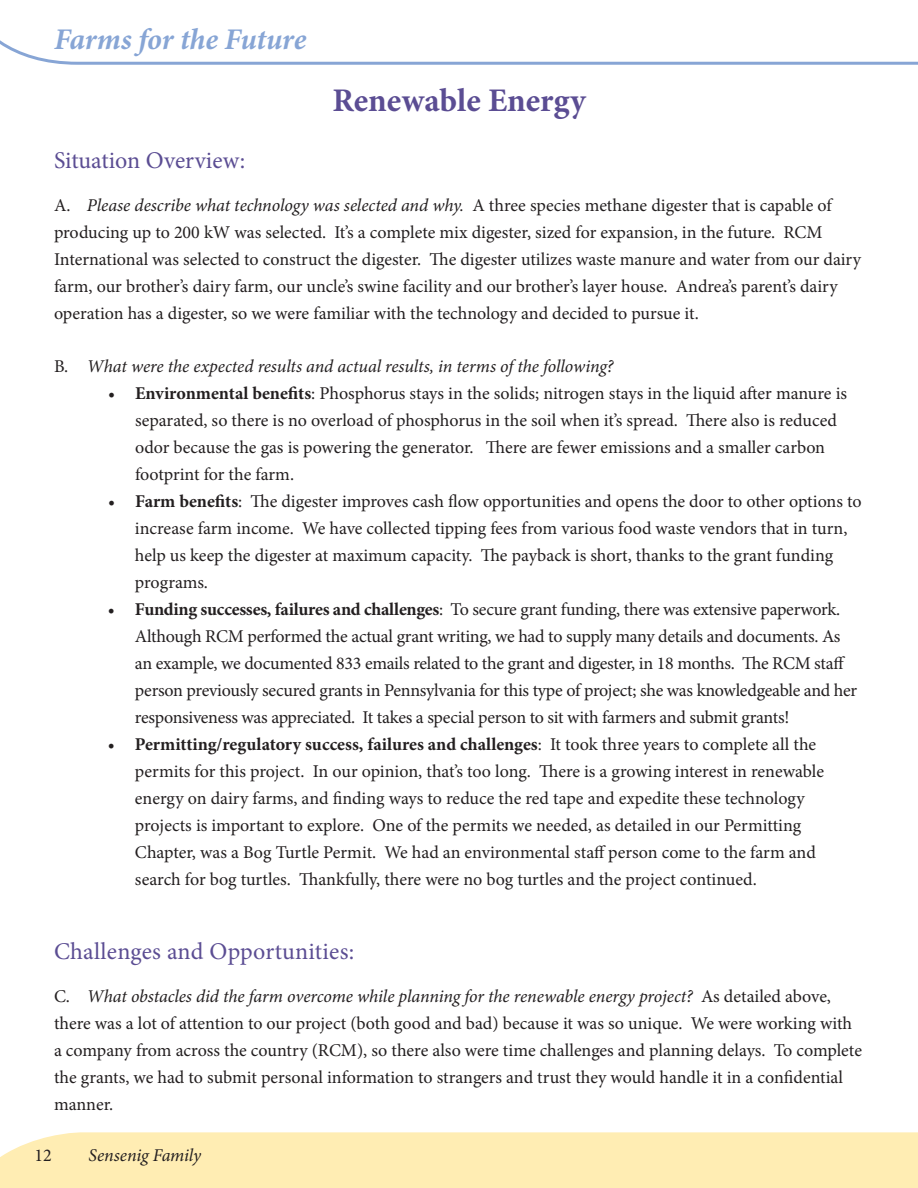
<style>
.page{position:relative;width:918px;height:1188px;background:#fff}
.page>*{position:absolute;margin:0;border:0;box-sizing:border-box;transform-origin:0 0}
.t1{font:700 33px "Minion Pro";color:#5b4d93}
.t2{font:italic 700 30px "Minion Pro";letter-spacing:-.005em;color:#87a5d5}
.t3{font:24px "Minion Pro";letter-spacing:.005em;color:#5b4d93}
.t4{font:18px/27px "Minion Pro";letter-spacing:-.005em;color:#231f20}
.t5{font:italic 18px "Minion Pro";letter-spacing:-.01em;color:#231f20}
.s1{font-style:italic}
.s2{font-style:normal}
.s3{font-weight:700}
</style>
<div class="page">
<div style="left:0;top:1132px;width:918px;height:56px;background:#ffedb3"></div>
<svg style="left:0;top:40px;width:918px;height:25px"></svg>
<h2 class="t2" style="left:54px;top:18px;width:254px">Farms for the Future</h2>
<h1 class="t1" style="left:332px;top:77px;width:255px">Renewable Energy</h1>
<h3 class="t3" style="left:54px;top:144px;width:193px">Situation Overview:</h3>
<p class="t4" style="left:54px;top:192px;width:809px">A. <span class="s1">Please describe what technology was selected and why.</span> A three species methane digester that is capable of producing up to 200 kW was selected. It’s a complete mix digester, sized for expansion, in the future. RCM International was selected to construct the digester. The digester utilizes waste manure and water from our dairy farm, our brother’s dairy farm, our uncle’s swine facility and our brother’s layer house. Andrea’s parent’s dairy operation has a digester, so we were familiar with the technology and decided to pursue it.</p>
<p class="t5" style="left:54px;top:354px;width:561px"><span class="s2">B.</span> What were the expected results and actual results, in terms of the following?</p>
<p class="t4" style="left:135px;top:380px;width:714px;text-indent:-27px">• <span class="s3">Environmental benefits</span>: Phosphorus stays in the solids; nitrogen stays in the liquid after manure is separated, so there is no overload of phosphorus in the soil when it’s spread. There also is reduced odor because the gas is powering the generator. There are fewer emissions and a smaller carbon footprint for the farm.</p>
<p class="t4" style="left:135px;top:488px;width:728px;text-indent:-27px">• <span class="s3">Farm benefits</span>: The digester improves cash flow opportunities and opens the door to other options to increase farm income. We have collected tipping fees from various food waste vendors that in turn, help us keep the digester at maximum capacity. The payback is short, thanks to the grant funding programs.</p>
<p class="t4" style="left:135px;top:596px;width:724px;text-indent:-27px">• <span class="s3">Funding successes, failures and challenges</span>: To secure grant funding, there was extensive paperwork.<br>Although RCM performed the actual grant writing, we had to supply many details and documents. As an example, we documented 833 emails related to the grant and digester, in 18 months. The RCM staff person previously secured grants in Pennsylvania for this type of project; she was knowledgeable and her responsiveness was appreciated. It takes a special person to sit with farmers and submit grants!</p>
<p class="t4" style="left:135px;top:731px;width:691px;text-indent:-27px">• <span class="s3">Permitting/regulatory success, failures and challenges</span>: It took three years to complete all the permits for this project. In our opinion, that’s too long. There is a growing interest in renewable energy on dairy farms, and finding ways to reduce the red tape and expedite these technology projects is important to explore. One of the permits we needed, as detailed in our Permitting Chapter, was a Bog Turtle Permit. We had an environmental staff person come to the farm and search for bog turtles. Thankfully, there were no bog turtles and the project continued.</p>
<h3 class="t3" style="left:54px;top:935px;width:302px">Challenges and Opportunities:</h3>
<p class="t4" style="left:54px;top:983px;width:810px">C. <span class="s1">What obstacles did the farm overcome while planning for the renewable energy project?</span> As detailed above, there was a lot of attention to our project (both good and bad) because it was so unique. We were working with a company from across the country (RCM), so there also were time challenges and planning delays. To complete the grants, we had to submit personal information to strangers and trust they would handle it in a confidential manner.</p>
<p class="t4" style="left:34px;top:1142px;width:19px">12</p>
<p class="t5" style="left:89px;top:1143px;width:114px">Sensenig Family</p>
</div>
